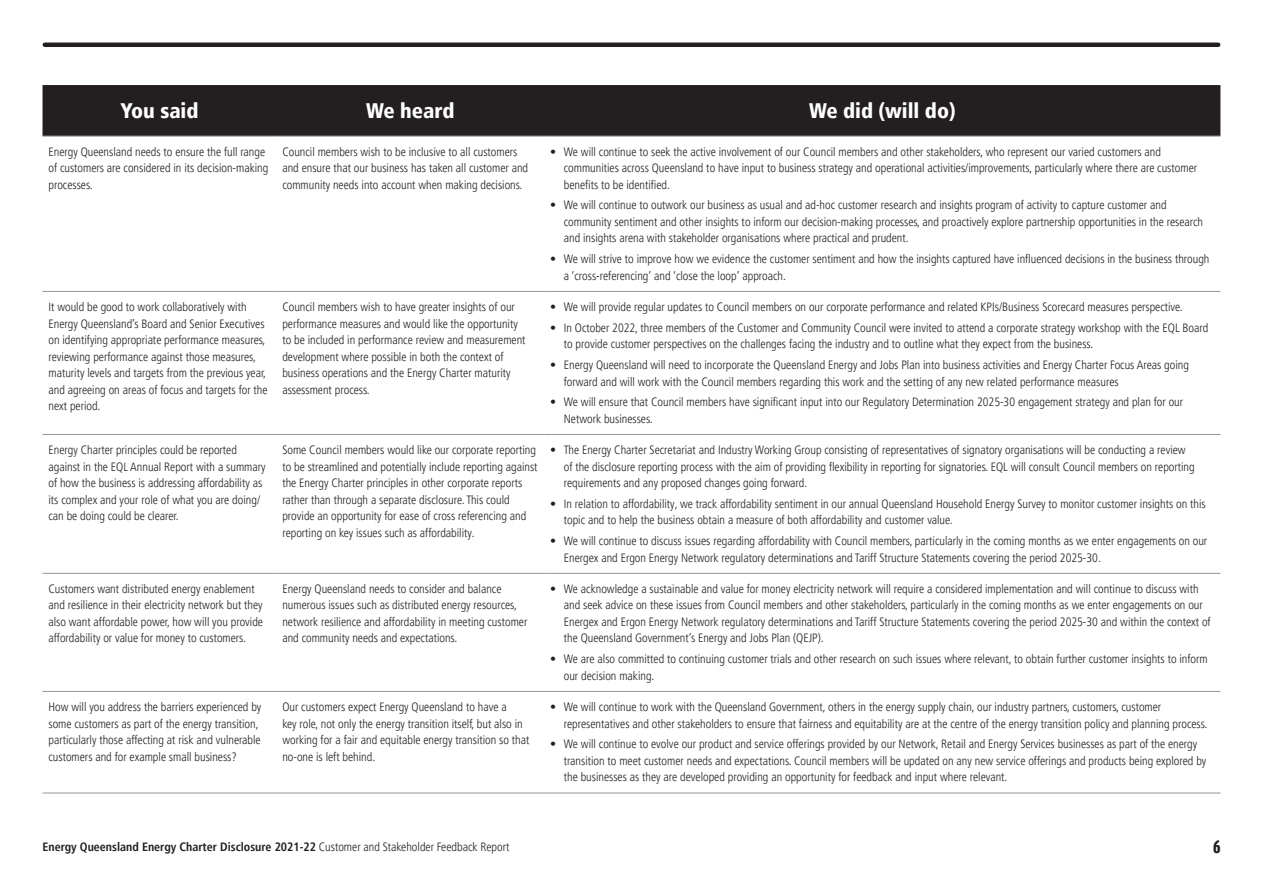
<style>
.page{position:relative;width:1263px;height:893px;background:#fff}
.page>*{position:absolute;margin:0;border:0;box-sizing:border-box;transform-origin:0 0}
.t1{font:900 condensed 21px "Frutiger LT Pro";color:#fff}
.t2{font:600 18px "Anchor";color:#231f20}
.t3{font:300 condensed 12px/16.5px "Frutiger LT Pro";color:#231f20}
.t4{font:700 condensed 12px "Frutiger LT Pro";color:#231f20}
.s1{font-weight:300}
</style>
<div class="page">
<hr style="left:45px;top:43px;width:1173px;height:4px;background:#231f20">
<div style="left:43px;top:85px;width:1177px;height:51px;background:#231f20"></div>
<hr style="left:43px;top:136px;width:233px;height:1px;background:#939598">
<hr style="left:276px;top:136px;width:268px;height:1px;background:#939598">
<hr style="left:544px;top:136px;width:676px;height:1px;background:#939598">
<hr style="left:43px;top:291px;width:233px;height:1px;background:#939598">
<hr style="left:276px;top:291px;width:268px;height:1px;background:#939598">
<hr style="left:544px;top:291px;width:676px;height:1px;background:#939598">
<hr style="left:43px;top:434px;width:233px;height:1px;background:#939598">
<hr style="left:276px;top:434px;width:268px;height:1px;background:#939598">
<hr style="left:544px;top:434px;width:676px;height:1px;background:#939598">
<hr style="left:43px;top:573px;width:233px;height:1px;background:#939598">
<hr style="left:276px;top:573px;width:268px;height:1px;background:#939598">
<hr style="left:544px;top:573px;width:676px;height:1px;background:#939598">
<hr style="left:43px;top:691px;width:233px;height:1px;background:#939598">
<hr style="left:276px;top:691px;width:268px;height:1px;background:#939598">
<hr style="left:544px;top:691px;width:676px;height:1px;background:#939598">
<hr style="left:43px;top:793px;width:233px;height:1px;background:#939598">
<hr style="left:276px;top:793px;width:268px;height:1px;background:#939598">
<hr style="left:544px;top:793px;width:676px;height:1px;background:#939598">
<p class="t1" style="left:120px;top:98px;width:80px">You said</p>
<p class="t1" style="left:366px;top:98px;width:90px">We heard</p>
<p class="t1" style="left:809px;top:98px;width:148px">We did (will do)</p>
<p class="t3" style="left:49px;top:143px;width:221px">Energy Queensland needs to ensure the full range of customers are considered in its decision-making processes.</p>
<p class="t3" style="left:282px;top:143px;width:247px">Council members wish to be inclusive to all customers and ensure that our business has taken all customer and community needs into account when making decisions.</p>
<p class="t3" style="left:564px;top:143px;width:635px;text-indent:-14px">• We will continue to seek the active involvement of our Council members and other stakeholders, who represent our varied customers and communities across Queensland to have input to business strategy and operational activities/improvements, particularly where there are customer benefits to be identified.</p>
<p class="t3" style="left:564px;top:197px;width:641px;text-indent:-14px">• We will continue to outwork our business as usual and ad-hoc customer research and insights program of activity to capture customer and community sentiment and other insights to inform our decision-making processes, and proactively explore partnership opportunities in the research and insights arena with stakeholder organisations where practical and prudent.</p>
<p class="t3" style="left:564px;top:251px;width:647px;text-indent:-14px">• We will strive to improve how we evidence the customer sentiment and how the insights captured have influenced decisions in the business through a ‘cross-referencing’ and ‘close the loop’ approach.</p>
<p class="t3" style="left:49px;top:299px;width:221px">It would be good to work collaboratively with Energy Queensland’s Board and Senior Executives on identifying appropriate performance measures, reviewing performance against those measures, maturity levels and targets from the previous year, and agreeing on areas of focus and targets for the next period.</p>
<p class="t3" style="left:282px;top:299px;width:245px">Council members wish to have greater insights of our performance measures and would like the opportunity to be included in performance review and measurement development where possible in both the context of business operations and the Energy Charter maturity assessment process.</p>
<p class="t3" style="left:550px;top:299px;width:634px">• We will provide regular updates to Council members on our corporate performance and related KPIs/Business Scorecard measures perspective.</p>
<p class="t3" style="left:564px;top:320px;width:646px;text-indent:-14px">• In October 2022, three members of the Customer and Community Council were invited to attend a corporate strategy workshop with the EQL Board to provide customer perspectives on the challenges facing the industry and to outline what they expect from the business.</p>
<p class="t3" style="left:564px;top:357px;width:627px;text-indent:-14px">• Energy Queensland will need to incorporate the Queensland Energy and Jobs Plan into business activities and Energy Charter Focus Areas going forward and will work with the Council members regarding this work and the setting of any new related performance measures</p>
<p class="t3" style="left:564px;top:394px;width:621px;text-indent:-14px">• We will ensure that Council members have significant input into our Regulatory Determination 2025-30 engagement strategy and plan for our<br>Network businesses.</p>
<p class="t3" style="left:49px;top:442px;width:219px">Energy Charter principles could be reported against in the EQL Annual Report with a summary of how the business is addressing affordability as its complex and your role of what you are doing/ can be doing could be clearer.</p>
<p class="t3" style="left:282px;top:442px;width:257px">Some Council members would like our corporate reporting to be streamlined and potentially include reporting against the Energy Charter principles in other corporate reports rather than through a separate disclosure. This could provide an opportunity for ease of cross referencing and reporting on key issues such as affordability.</p>
<p class="t3" style="left:564px;top:442px;width:632px;text-indent:-14px">• The Energy Charter Secretariat and Industry Working Group consisting of representatives of signatory organisations will be conducting a review of the disclosure reporting process with the aim of providing flexibility in reporting for signatories. EQL will consult Council members on reporting requirements and any proposed changes going forward.</p>
<p class="t3" style="left:564px;top:496px;width:643px;text-indent:-14px">• In relation to affordability, we track affordability sentiment in our annual Queensland Household Energy Survey to monitor customer insights on this topic and to help the business obtain a measure of both affordability and customer value.</p>
<p class="t3" style="left:564px;top:533px;width:645px;text-indent:-14px">• We will continue to discuss issues regarding affordability with Council members, particularly in the coming months as we enter engagements on our<br>Energex and Ergon Energy Network regulatory determinations and Tariff Structure Statements covering the period 2025-30.</p>
<p class="t3" style="left:49px;top:581px;width:216px">Customers want distributed energy enablement and resilience in their electricity network but they also want affordable power, how will you provide affordability or value for money to customers.</p>
<p class="t3" style="left:282px;top:581px;width:246px">Energy Queensland needs to consider and balance numerous issues such as distributed energy resources, network resilience and affordability in meeting customer and community needs and expectations.</p>
<p class="t3" style="left:564px;top:581px;width:648px;text-indent:-14px">• We acknowledge a sustainable and value for money electricity network will require a considered implementation and will continue to discuss with and seek advice on these issues from Council members and other stakeholders, particularly in the coming months as we enter engagements on our Energex and Ergon Energy Network regulatory determinations and Tariff Structure Statements covering the period 2025-30 and within the context of the Queensland Government’s Energy and Jobs Plan (QEJP).</p>
<p class="t3" style="left:564px;top:651px;width:645px;text-indent:-14px">• We are also committed to continuing customer trials and other research on such issues where relevant, to obtain further customer insights to inform our decision making.</p>
<p class="t3" style="left:49px;top:699px;width:214px">How will you address the barriers experienced by some customers as part of the energy transition, particularly those affecting at risk and vulnerable customers and for example small business?</p>
<p class="t3" style="left:282px;top:699px;width:249px">Our customers expect Energy Queensland to have a<br>key role, not only the energy transition itself, but also in working for a fair and equitable energy transition so that no-one is left behind.</p>
<p class="t3" style="left:564px;top:699px;width:645px;text-indent:-14px">• We will continue to work with the Queensland Government, others in the energy supply chain, our industry partners, customers, customer representatives and other stakeholders to ensure that fairness and equitability are at the centre of the energy transition policy and planning process.</p>
<p class="t3" style="left:564px;top:736px;width:644px;text-indent:-14px">• We will continue to evolve our product and service offerings provided by our Network, Retail and Energy Services businesses as part of the energy transition to meet customer needs and expectations. Council members will be updated on any new service offerings and products being explored by the businesses as they are developed providing an opportunity for feedback and input where relevant.</p>
<p class="t4" style="left:43px;top:840px;width:468px">Energy Queensland Energy Charter Disclosure 2021-22 <span class="s1">Customer and Stakeholder Feedback Report</span></p>
<h2 class="t2" style="left:1213px;top:837px;width:9px">6</h2>
</div>
